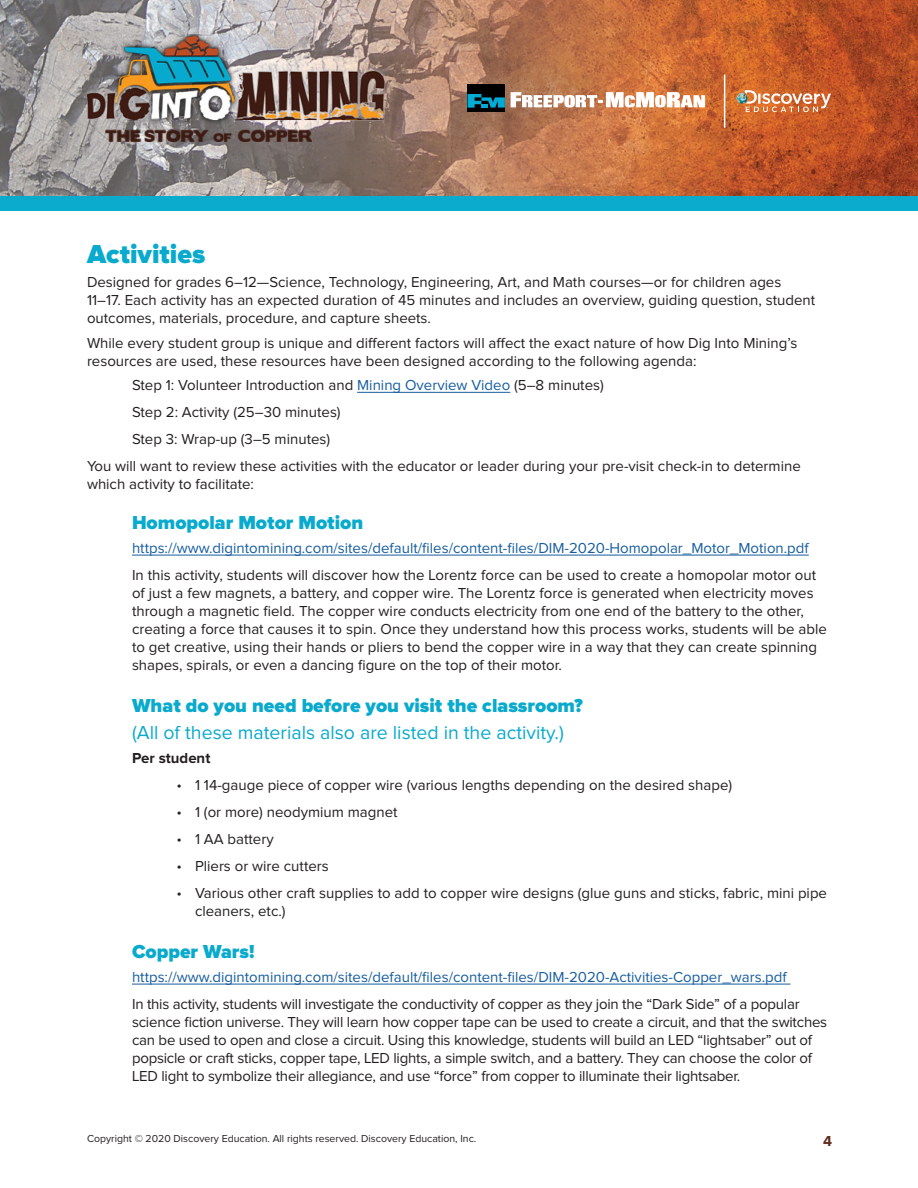
<style>
.page{position:relative;width:918px;height:1188px;background:#fff}
.page>*{position:absolute;margin:0;border:0;box-sizing:border-box;transform-origin:0 0}
.Subhead1{font:900 27px "Proxima Nova";color:#09aacd}
.Subhead_2_indent{font:19.5px/27px "Proxima Nova";color:#09aacd}
.Subhead2{font:900 19.5px "Proxima Nova";color:#09aacd}
.Subhead_2_indent-2{font:900 19.5px "Proxima Nova";color:#09aacd}
.Bullets_no_bullet{font:15px/18px "Proxima Nova";color:#231f20}
.Body_Copy{font:15px/18px "Proxima Nova";color:#231f20}
.Bullets_no_bullet-2{font:15px "Proxima Nova";color:#175d9e}
.Bullets_no_bullet-3{font:700 15px "Proxima Nova";color:#231f20}
.t1{font:700 15px "Proxima Nova";color:#622b1a}
.t2{font:10.5px "Proxima Nova";color:#231f20}
.s1{color:#175d9e}
.s2{font-weight:900}
.s3{font-family:"Myriad Pro"}
</style>
<div class="page">
<img style="left:0;top:0;width:918px;height:196px">
<div style="left:0;top:196px;width:918px;height:15px;background:#0aabcc"></div>
<img style="left:87px;top:35px;width:297px;height:107px">
<svg style="left:737px;top:90px;width:94px;height:22px;background:#d88f64"></svg>
<hr style="left:724px;top:75px;width:1px;height:53px;background:#fff">
<svg style="left:511px;top:92px;width:194px;height:15px"></svg>
<div style="left:468px;top:84px;width:37px;height:28px;background:#000001"></div>
<svg style="left:468px;top:94px;width:37px;height:14px"></svg>
<hr style="left:357px;top:392px;width:153px;height:1px;background:#175d9e">
<hr style="left:132px;top:555px;width:677px;height:1px;background:#175d9e">
<hr style="left:132px;top:984px;width:658px;height:1px;background:#175d9e">
<p class="Subhead1" style="left:87px;top:241px;width:120px">Activities</p>
<p class="Body_Copy" style="left:87px;top:273px;width:730px">Designed for grades 6–12—Science, Technology, Engineering, Art, and Math courses—or for children ages<br>11–17. Each activity has an expected duration of 45 minutes and includes an overview, guiding question, student outcomes, materials, procedure, and capture sheets.</p>
<p class="Body_Copy" style="left:87px;top:334px;width:712px">While every student group is unique and different factors will affect the exact nature of how Dig Into Mining’s resources are used, these resources have been designed according to the following agenda:</p>
<p class="Bullets_no_bullet" style="left:132px;top:377px;width:473px">Step 1: Volunteer Introduction and <span class="s1">Mining Overview Video</span> (5–8 minutes)</p>
<p class="Bullets_no_bullet" style="left:132px;top:404px;width:210px">Step 2: Activity (25–30 minutes)</p>
<p class="Bullets_no_bullet" style="left:132px;top:431px;width:200px">Step 3: Wrap-up (3–5 minutes)</p>
<p class="Body_Copy" style="left:87px;top:458px;width:715px">You will want to review these activities with the educator or leader during your pre-visit check-in to determine which activity to facilitate:</p>
<p class="Subhead2" style="left:132px;top:514px;width:233px">Homopolar Motor Motion</p>
<p class="Bullets_no_bullet-2" style="left:132px;top:541px;width:678px">https://www.digintomining.com/sites/default/files/content-files/DIM-2020-Homopolar_Motor_Motion.pdf</p>
<p class="Bullets_no_bullet" style="left:132px;top:567px;width:696px">In this activity, students will discover how the Lorentz force can be used to create a homopolar motor out of just a few magnets, a battery, and copper wire. The Lorentz force is generated when electricity moves through a magnetic field. The copper wire conducts electricity from one end of the battery to the other, creating a force that causes it to spin. Once they understand how this process works, students will be able to get creative, using their hands or pliers to bend the copper wire in a way that they can create spinning shapes, spirals, or even a dancing figure on the top of their motor.</p>
<p class="Subhead_2_indent" style="left:132px;top:693px;width:452px"><span class="s2">What do you need before you visit the classroom? </span>(All of these materials also are listed in the activity.)</p>
<p class="Bullets_no_bullet-3" style="left:132px;top:751px;width:80px">Per student</p>
<p class="Bullets_no_bullet" style="left:177px;top:777px;width:557px"><span class="s3">•</span> 1 14-gauge piece of copper wire (various lengths depending on the desired shape)</p>
<p class="Bullets_no_bullet" style="left:177px;top:804px;width:222px"><span class="s3">•</span> 1 (or more) neodymium magnet</p>
<p class="Bullets_no_bullet" style="left:177px;top:831px;width:98px"><span class="s3">•</span> 1 AA battery</p>
<p class="Bullets_no_bullet" style="left:177px;top:858px;width:153px"><span class="s3">•</span> Pliers or wire cutters</p>
<p class="Bullets_no_bullet" style="left:195px;top:885px;width:634px;text-indent:-18px"><span class="s3">•</span> Various other craft supplies to add to copper wire designs (glue guns and sticks, fabric, mini pipe cleaners, etc.)</p>
<p class="Subhead_2_indent-2" style="left:132px;top:943px;width:124px">Copper Wars!</p>
<p class="Bullets_no_bullet-2" style="left:132px;top:970px;width:656px">https://www.digintomining.com/sites/default/files/content-files/DIM-2020-Activities-Copper_wars.pdf</p>
<p class="Bullets_no_bullet" style="left:132px;top:996px;width:697px">In this activity, students will investigate the conductivity of copper as they join the “Dark Side” of a popular science fiction universe. They will learn how copper tape can be used to create a circuit, and that the switches can be used to open and close a circuit. Using this knowledge, students will build an LED “lightsaber” out of popsicle or craft sticks, copper tape, LED lights, a simple switch, and a battery. They can choose the color of LED light to symbolize their allegiance, and use “force” from copper to illuminate their lightsaber.</p>
<p class="t2" style="left:87px;top:1134px;width:391px">Copyright © 2020 Discovery Education. All rights reserved. Discovery Education, Inc.</p>
<p class="t1" style="left:823px;top:1134px;width:10px">4</p>
</div>
